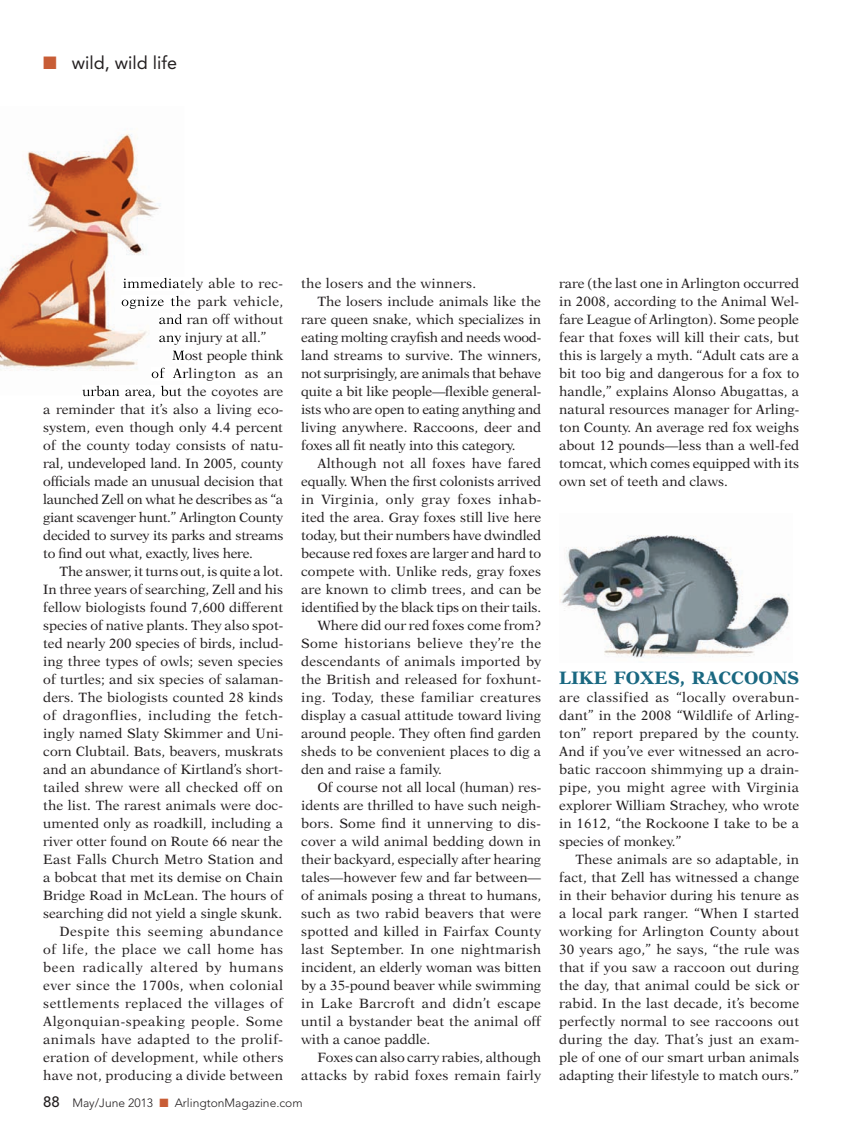
<style>
.page{position:relative;width:864px;height:1134px;background:#fff}
.page>*{position:absolute;margin:0;border:0;box-sizing:border-box;transform-origin:0 0}
.t1{font:700 18px "New Aster LT Std";letter-spacing:.005em;color:#1a6881}
.t2{font:18px "Avenir LT Std";color:#231f20}
.t3{font:13.5px/18px "New Aster LT Std";letter-spacing:.005em;color:#231f20;text-align:justify}
.t4{font:13.5px "New Aster LT Std";letter-spacing:-.02em;color:#231f20}
.t5{font:13.5px "New Aster LT Std";letter-spacing:.03em;color:#231f20}
.t6{font:13.5px "New Aster LT Std";letter-spacing:-.015em;color:#231f20}
.t7{font:13.5px "New Aster LT Std";letter-spacing:.035em;color:#231f20}
.t8{font:13.5px "New Aster LT Std";letter-spacing:.04em;color:#231f20}
.t9{font:13.5px "New Aster LT Std";letter-spacing:.025em;color:#231f20}
.t10{font:13.5px "New Aster LT Std";letter-spacing:.055em;color:#231f20}
.t11{font:13.5px "New Aster LT Std";letter-spacing:.045em;color:#231f20}
.t12{font:300 12px "Avenir LT Std";color:#231f20}
.s1{color:#c85d36}
.s2{font-weight:500;font-size:15px}
</style>
<div class="page">
<img style="left:560px;top:535px;width:230px;height:123px">
<img style="left:0;top:133px;width:181px;height:253px">
<img style="left:123px;top:278px;width:61px;height:13px">
<img style="left:122px;top:296px;width:62px;height:13px">
<img style="left:159px;top:314px;width:24px;height:10px">
<img style="left:159px;top:332px;width:23px;height:13px">
<svg style="left:172px;top:350px;width:12px;height:13px"></svg>
<img style="left:152px;top:368px;width:32px;height:13px">
<img style="left:82px;top:386px;width:99px;height:9px">
<h1 class="t2" style="left:43px;top:52px;width:135px"><span class="s1">■</span> wild, wild life</h1>
<p class="t3" style="left:123px;top:274px;width:162px">immediately able to rec-</p>
<p class="t5" style="left:121px;top:293px;width:164px">ognize the park vehicle,</p>
<p class="t3" style="left:159px;top:310px;width:126px">and ran off without</p>
<p class="t3" style="left:159px;top:328px;width:110px">any injury at all.”</p>
<p class="t6" style="left:172px;top:347px;width:113px">Most people think</p>
<p class="t7" style="left:151px;top:365px;width:133px">of Arlington as an</p>
<p class="t3" style="left:82px;top:382px;width:203px">urban area, but the coyotes are</p>
<p class="t3" style="left:43px;top:400px;width:242px">a reminder that it’s also a living eco-</p>
<p class="t3" style="left:43px;top:418px;width:241px">system, even though only 4.4 percent</p>
<p class="t3" style="left:43px;top:436px;width:242px">of the county today consists of natu-</p>
<p class="t3" style="left:43px;top:454px;width:242px">ral, undeveloped land. In 2005, county</p>
<p class="t6" style="left:43px;top:473px;width:241px">officials made an unusual decision that</p>
<p class="t4" style="left:43px;top:491px;width:242px">launched Zell on what he describes as “a</p>
<p class="t4" style="left:43px;top:509px;width:241px">giant scavenger hunt.” Arlington County</p>
<p class="t6" style="left:43px;top:527px;width:242px">decided to survey its parks and streams</p>
<p class="t4" style="left:43px;top:545px;width:211px">to find out what, exactly, lives here.</p>
<p class="t3" style="left:59px;top:562px;width:225px">The answer, it turns out, is quite a lot.</p>
<p class="t3" style="left:43px;top:580px;width:241px">In three years of searching, Zell and his</p>
<p class="t3" style="left:43px;top:598px;width:241px">fellow biologists found 7,600 different</p>
<p class="t3" style="left:43px;top:616px;width:242px">species of native plants. They also spot-</p>
<p class="t3" style="left:43px;top:634px;width:241px">ted nearly 200 species of birds, includ-</p>
<p class="t3" style="left:43px;top:652px;width:241px">ing three types of owls; seven species</p>
<p class="t3" style="left:43px;top:670px;width:242px">of turtles; and six species of salaman-</p>
<p class="t3" style="left:43px;top:688px;width:241px">ders. The biologists counted 28 kinds</p>
<p class="t5" style="left:43px;top:707px;width:241px">of dragonflies, including the fetch-</p>
<p class="t3" style="left:43px;top:724px;width:242px">ingly named Slaty Skimmer and Uni-</p>
<p class="t3" style="left:43px;top:742px;width:241px">corn Clubtail. Bats, beavers, muskrats</p>
<p class="t3" style="left:43px;top:760px;width:241px">and an abundance of Kirtland’s short-</p>
<p class="t3" style="left:43px;top:778px;width:241px">tailed shrew were all checked off on</p>
<p class="t3" style="left:43px;top:796px;width:241px">the list. The rarest animals were doc-</p>
<p class="t3" style="left:43px;top:814px;width:241px">umented only as roadkill, including a</p>
<p class="t3" style="left:43px;top:832px;width:241px">river otter found on Route 66 near the</p>
<p class="t3" style="left:43px;top:850px;width:242px">East Falls Church Metro Station and</p>
<p class="t3" style="left:43px;top:868px;width:241px">a bobcat that met its demise on Chain</p>
<p class="t3" style="left:43px;top:886px;width:241px">Bridge Road in McLean. The hours of</p>
<p class="t3" style="left:43px;top:904px;width:241px">searching did not yield a single skunk.</p>
<p class="t11" style="left:59px;top:923px;width:225px">Despite this seeming abundance</p>
<p class="t8" style="left:43px;top:941px;width:241px">of life, the place we call home has</p>
<p class="t10" style="left:43px;top:959px;width:242px">been radically altered by humans</p>
<p class="t7" style="left:43px;top:977px;width:241px">ever since the 1700s, when colonial</p>
<p class="t7" style="left:43px;top:995px;width:242px">settlements replaced the villages of</p>
<p class="t8" style="left:43px;top:1013px;width:241px">Algonquian-speaking people. Some</p>
<p class="t7" style="left:43px;top:1031px;width:241px">animals have adapted to the prolif-</p>
<p class="t3" style="left:43px;top:1048px;width:242px">eration of development, while others</p>
<p class="t3" style="left:43px;top:1066px;width:242px">have not, producing a divide between</p>
<p class="t3" style="left:301px;top:274px;width:177px">the losers and the winners.</p>
<p class="t3" style="left:317px;top:292px;width:225px">The losers include animals like the</p>
<p class="t3" style="left:301px;top:310px;width:241px">rare queen snake, which specializes in</p>
<p class="t4" style="left:301px;top:329px;width:241px">eating molting crayfish and needs wood-</p>
<p class="t3" style="left:301px;top:346px;width:242px">land streams to survive. The winners,</p>
<p class="t4" style="left:301px;top:365px;width:242px">not surprisingly, are animals that behave</p>
<p class="t6" style="left:301px;top:383px;width:242px">quite a bit like people—flexible general-</p>
<p class="t4" style="left:301px;top:401px;width:241px">ists who are open to eating anything and</p>
<p class="t3" style="left:301px;top:418px;width:241px">living anywhere. Raccoons, deer and</p>
<p class="t4" style="left:301px;top:437px;width:216px">foxes all fit neatly into this category.</p>
<p class="t3" style="left:317px;top:454px;width:225px">Although not all foxes have fared</p>
<p class="t3" style="left:301px;top:472px;width:241px">equally. When the first colonists arrived</p>
<p class="t5" style="left:301px;top:491px;width:242px">in Virginia, only gray foxes inhab-</p>
<p class="t3" style="left:301px;top:508px;width:242px">ited the area. Gray foxes still live here</p>
<p class="t3" style="left:301px;top:526px;width:242px">today, but their numbers have dwindled</p>
<p class="t3" style="left:301px;top:544px;width:241px">because red foxes are larger and hard to</p>
<p class="t3" style="left:301px;top:562px;width:241px">compete with. Unlike reds, gray foxes</p>
<p class="t3" style="left:301px;top:580px;width:242px">are known to climb trees, and can be</p>
<p class="t3" style="left:301px;top:598px;width:242px">identified by the black tips on their tails.</p>
<p class="t3" style="left:317px;top:616px;width:225px">Where did our red foxes come from?</p>
<p class="t5" style="left:301px;top:635px;width:241px">Some historians believe they’re the</p>
<p class="t3" style="left:301px;top:652px;width:242px">descendants of animals imported by</p>
<p class="t3" style="left:301px;top:670px;width:241px">the British and released for foxhunt-</p>
<p class="t5" style="left:301px;top:689px;width:242px">ing. Today, these familiar creatures</p>
<p class="t3" style="left:301px;top:706px;width:241px">display a casual attitude toward living</p>
<p class="t3" style="left:301px;top:724px;width:242px">around people. They often find garden</p>
<p class="t3" style="left:301px;top:742px;width:241px">sheds to be convenient places to dig a</p>
<p class="t3" style="left:301px;top:760px;width:142px">den and raise a family.</p>
<p class="t3" style="left:317px;top:778px;width:225px">Of course not all local (human) res-</p>
<p class="t3" style="left:301px;top:796px;width:241px">idents are thrilled to have such neigh-</p>
<p class="t3" style="left:301px;top:814px;width:241px">bors. Some find it unnerving to dis-</p>
<p class="t3" style="left:301px;top:832px;width:241px">cover a wild animal bedding down in</p>
<p class="t3" style="left:301px;top:850px;width:242px">their backyard, especially after hearing</p>
<p class="t3" style="left:301px;top:868px;width:241px">tales—however few and far between—</p>
<p class="t3" style="left:301px;top:886px;width:242px">of animals posing a threat to humans,</p>
<p class="t3" style="left:301px;top:904px;width:242px">such as two rabid beavers that were</p>
<p class="t3" style="left:301px;top:922px;width:241px">spotted and killed in Fairfax County</p>
<p class="t5" style="left:301px;top:941px;width:242px">last September. In one nightmarish</p>
<p class="t3" style="left:301px;top:958px;width:242px">incident, an elderly woman was bitten</p>
<p class="t3" style="left:301px;top:976px;width:242px">by a 35-pound beaver while swimming</p>
<p class="t5" style="left:301px;top:995px;width:241px">in Lake Barcroft and didn’t escape</p>
<p class="t3" style="left:301px;top:1012px;width:241px">until a bystander beat the animal off</p>
<p class="t3" style="left:301px;top:1030px;width:131px">with a canoe paddle.</p>
<p class="t3" style="left:317px;top:1048px;width:225px">Foxes can also carry rabies, although</p>
<p class="t9" style="left:301px;top:1067px;width:241px">attacks by rabid foxes remain fairly</p>
<p class="t12" style="left:43px;top:1096px;width:261px"><span class="s2">88</span> May/June 2013 <span class="s1">■</span> ArlingtonMagazine.com</p>
<p class="t3" style="left:559px;top:274px;width:242px">rare (the last one in Arlington occurred in 2008, according to the Animal Wel&shy;fare League of Arlington). Some people fear that foxes will kill their cats, but this is largely a myth. “Adult cats are a bit too big and dangerous for a fox to handle,” explains Alonso Abugattas, a natural resources manager for Arling&shy;ton County. An average red fox weighs about 12 pounds—less than a well-fed tomcat, which comes equipped with its own set of teeth and claws.</p>
<h1 class="t1" style="left:559px;top:667px;width:242px">LIKE FOXES, RACCOONS</h1>
<p class="t3" style="left:559px;top:688px;width:242px">are classified as “locally overabun&shy;dant” in the 2008 “Wildlife of Arling&shy;ton” report prepared by the county.<br>And if you’ve ever witnessed an acro&shy;batic raccoon shimmying up a drain&shy;pipe, you might agree with Virginia explorer William Strachey, who wrote in 1612, “the Rockoone I take to be a species of monkey.”</p>
<p class="t3" style="left:559px;top:850px;width:242px;text-indent:16px">These animals are so adaptable, in fact, that Zell has witnessed a change in their behavior during his tenure as a local park ranger. “When I started working for Arlington County about 30 years ago,” he says, “the rule was that if you saw a raccoon out during the day, that animal could be sick or rabid. In the last decade, it’s become perfectly normal to see raccoons out during the day. That’s just an exam&shy;ple of one of our smart urban animals adapting their lifestyle to match ours.”</p>
</div>
